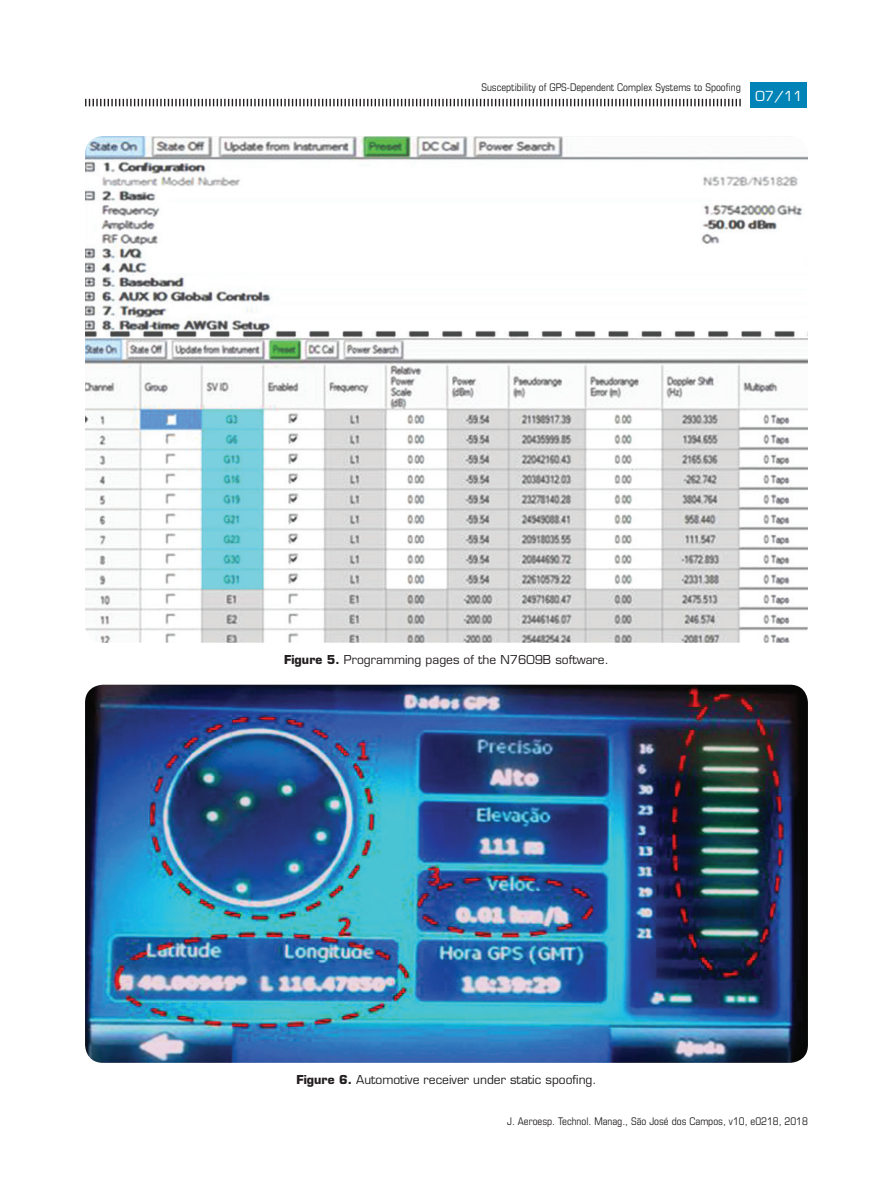
<style>
.page{position:relative;width:893px;height:1191px;background:#fff}
.page>*{position:absolute;margin:0;border:0;box-sizing:border-box;transform-origin:0 0}
.t1{font:13.5px "Eurostile LT Std";color:#fff}
.t2{font:12px "Eurostile LT Std";color:#231f20}
.t3{font:condensed 10.5px "Eurostile LT Std";color:#231f20}
.s1{font-weight:700}
</style>
<div class="page">
<svg style="left:85px;top:99px;width:656px;height:7px"></svg>
<div style="left:750px;top:83px;width:56px;height:25px;background:#0083b6"></div>
<div style="left:751px;top:83px;width:56px;height:25px;background:#0083b6"></div>
<img style="left:85px;top:136px;width:723px;height:506px">
<img style="left:85px;top:684px;width:723px;height:378px">
<p class="t3" style="left:481px;top:81px;width:261px">Susceptibility of GPS-Dependent Complex Systems to Spoofing</p>
<p class="t1" style="left:755px;top:87px;width:49px">07/11</p>
<p class="t1" style="left:764px;top:87px;width:11px">1</p>
<p class="t2" style="left:284px;top:652px;width:326px"><span class="s1">Figure 5.</span> Programming pages of the N7609B software.</p>
<p class="t2" style="left:296px;top:1072px;width:302px"><span class="s1">Figure 6.</span> Automotive receiver under static spoofing.</p>
<p class="t3" style="left:507px;top:1114px;width:302px">J. Aeroesp. Technol. Manag., São José dos Campos, v10, e0218, 2018</p>
</div>
